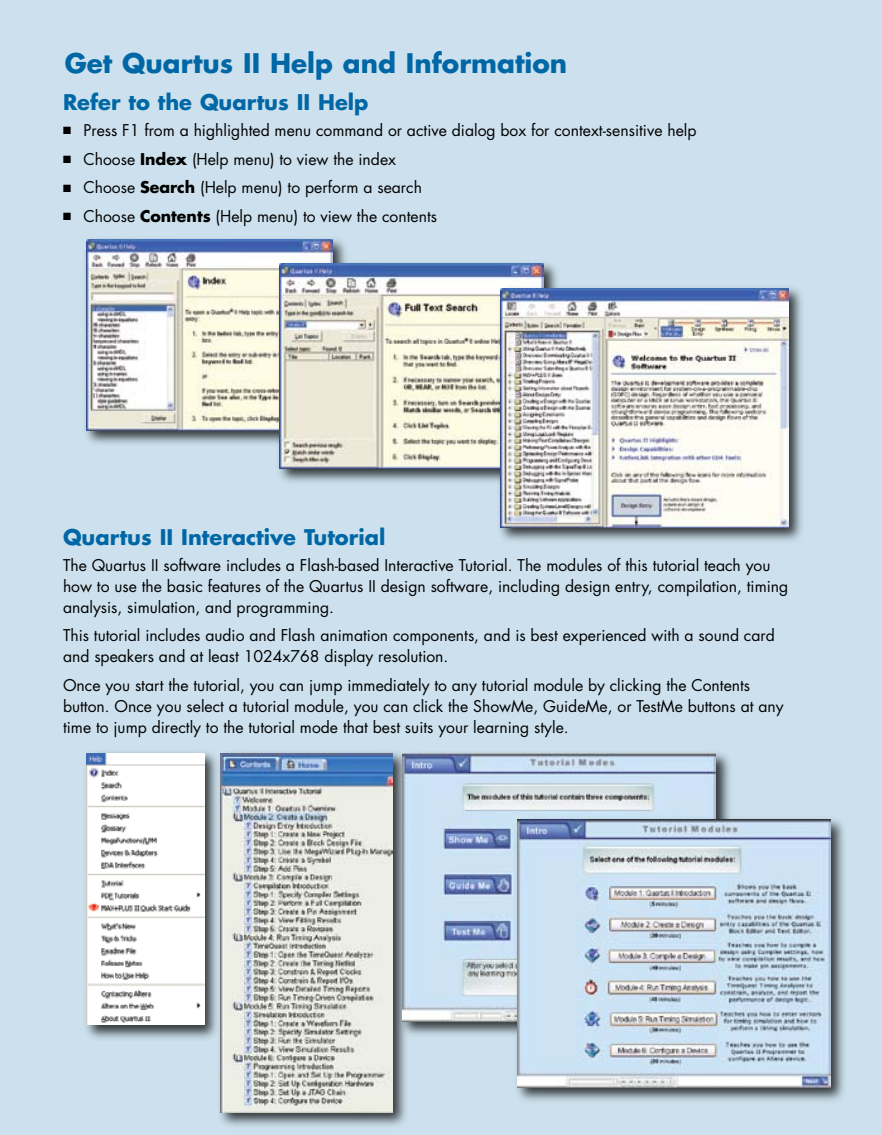
<style>
.page{position:relative;width:882px;height:1135px;background:#fff}
.page>*{position:absolute;margin:0;border:0;box-sizing:border-box;transform-origin:0 0}
.t1{font:700 26.25px "Futura Std";color:#0067a6}
.t2{font:700 21px "Futura Std";color:#0067a6}
.t3{font:15.75px/21px "Futura Std";color:#000}
.s1{font-weight:700}
</style>
<div class="page">
<div style="left:0;top:0;width:882px;height:1134px;background:#cce1ed"></div>
<div style="left:82px;top:235px;width:268px;height:213px;background:#000;opacity:.75"></div>
<img style="left:86px;top:239px;width:246px;height:191px">
<div style="left:276px;top:259px;width:285px;height:227px;background:#000;opacity:.75"></div>
<img style="left:280px;top:263px;width:263px;height:205px">
<div style="left:497px;top:284px;width:310px;height:261px;background:#000;opacity:.75"></div>
<img style="left:501px;top:288px;width:287px;height:239px">
<div style="left:82px;top:748px;width:140px;height:294px;background:#000;opacity:.75"></div>
<img style="left:86px;top:752px;width:118px;height:272px">
<div style="left:217px;top:748px;width:193px;height:381px;background:#000;opacity:.75"></div>
<img style="left:221px;top:752px;width:171px;height:359px">
<div style="left:398px;top:749px;width:336px;height:289px;background:#000;opacity:.75"></div>
<img style="left:403px;top:753px;width:313px;height:268px">
<div style="left:514px;top:815px;width:335px;height:290px;background:#000;opacity:.75"></div>
<img style="left:518px;top:819px;width:312px;height:267px">
<h1 class="t1" style="left:65px;top:46px;width:504px">Get Quartus II Help and Information</h1>
<h2 class="t2" style="left:63px;top:88px;width:307px">Refer to the Quartus II Help</h2>
<p class="t3" style="left:83px;top:116px;width:615px;line-height:28.5px">Press F1 from a highlighted menu command or active dialog box for context-sensitive help Choose <span class="s1">Index</span> (Help menu) to view the index<br>Choose <span class="s1">Search</span> (Help menu) to perform a search<br>Choose <span class="s1">Contents</span> (Help menu) to view the contents</p>
<h2 class="t2" style="left:63px;top:522px;width:324px">Quartus II Interactive Tutorial</h2>
<p class="t3" style="left:63px;top:554px;width:727px">The Quartus II software includes a Flash-based Interactive Tutorial. The modules of this tutorial teach you how to use the basic features of the Quartus II design software, including design entry, compilation, timing analysis, simulation, and programming.</p>
<p class="t3" style="left:63px;top:625px;width:713px">This tutorial includes audio and Flash animation components, and is best experienced with a sound card and speakers and at least 1024x768 display resolution.</p>
<p class="t3" style="left:63px;top:674px;width:722px">Once you start the tutorial, you can jump immediately to any tutorial module by clicking the Contents button. Once you select a tutorial module, you can click the ShowMe, GuideMe, or TestMe buttons at any time to jump directly to the tutorial mode that best suits your learning style.</p>
</div>
